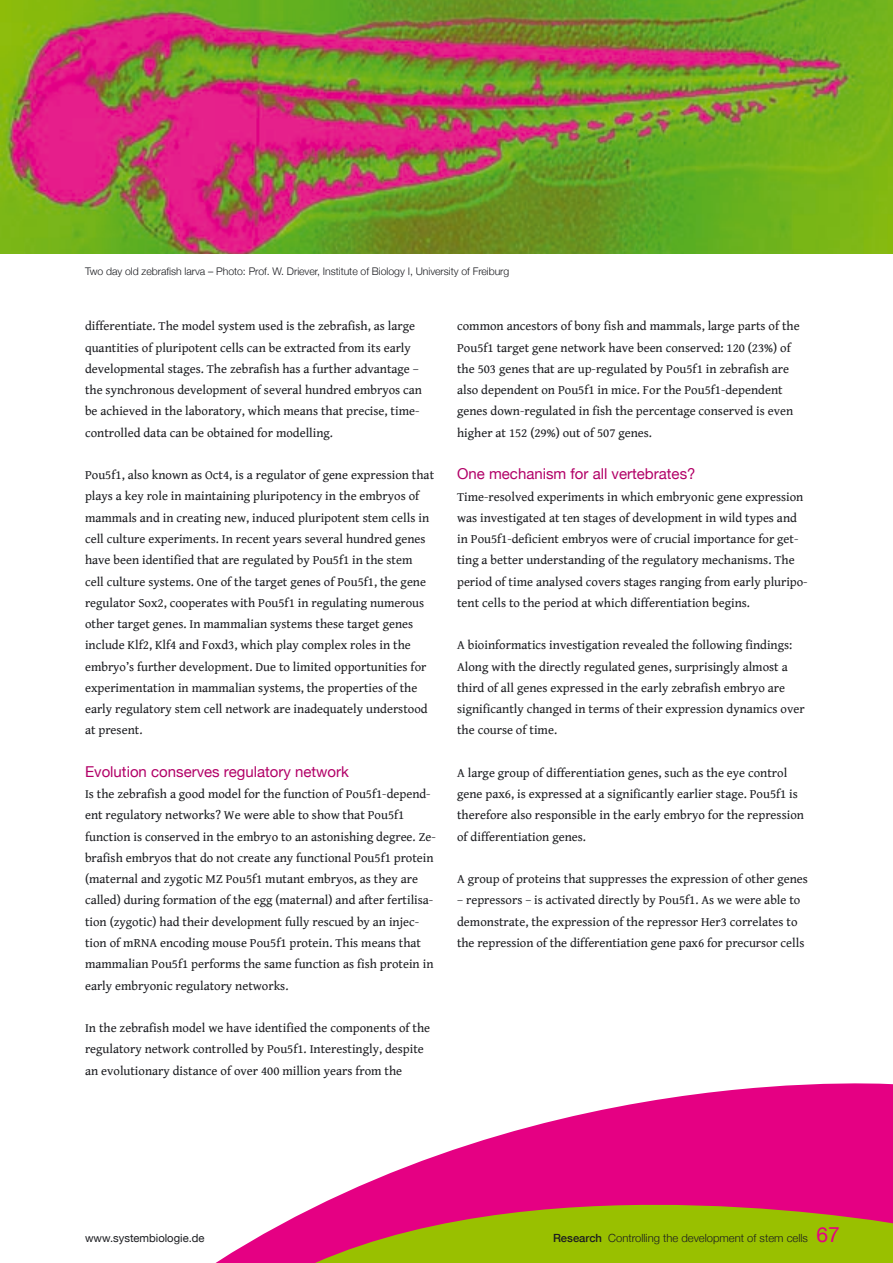
<style>
.page{position:relative;width:893px;height:1263px;background:#fff}
.page>*{position:absolute;margin:0;border:0;box-sizing:border-box;transform-origin:0 0}
.t1{font:15px "Helvetica Neue";color:#b20067}
.t2{font:12.75px/21.3px "Gentium Book Basic";color:#1b1c20}
.t3{font:300 11.25px "Helvetica Neue";color:#1b1c20}
.t4{font:11.25px "Helvetica Neue";color:#1b1c20}
.t5{font:300 10.5px "Helvetica Neue";letter-spacing:-.005em;color:#1b1c20}
.s1{font-weight:500}
.s2{font-weight:400;font-size:21px;color:#e50083}
</style>
<div class="page">
<svg style="left:424px;top:1083px;width:469px;height:77px;fill:#e50083"></svg>
<svg style="left:215px;top:1160px;width:678px;height:103px;background:#cc6c63"></svg>
<img style="left:0;top:0;width:893px;height:254px">
<p class="t5" style="left:85px;top:265px;width:426px">Two day old zebrafish larva – Photo: Prof. W. Driever, Institute of Biology I, University of Freiburg</p>
<p class="t2" style="left:85px;top:315px;width:339px">differentiate. The model system used is the zebrafish, as large quantities of pluripotent cells can be extracted from its early developmental stages. The zebrafish has a further advantage – the synchronous development of several hundred embryos can be achieved in the laboratory, which means that precise, time&shy;controlled data can be obtained for modelling.</p>
<p class="t2" style="left:85px;top:464px;width:351px">Pou5f1, also known as Oct4, is a regulator of gene expression that plays a key role in maintaining pluripotency in the embryos of mammals and in creating new, induced pluripotent stem cells in cell culture experiments. In recent years several hundred genes have been identified that are regulated by Pou5f1 in the stem cell culture systems. One of the target genes of Pou5f1, the gene regulator Sox2, cooperates with Pou5f1 in regulating numerous other target genes. In mammalian systems these target genes include Klf2, Klf4 and Foxd3, which play complex roles in the embryo’s further development. Due to limited opportunities for experimentation in mammalian systems, the properties of the early regulatory stem cell network are inadequately understood at present.</p>
<p class="t1" style="left:85px;top:763px;width:265px">Evolution conserves regulatory network</p>
<p class="t2" style="left:85px;top:783px;width:352px">Is the zebrafish a good model for the function of Pou5f1-depend&shy;ent regulatory networks? We were able to show that Pou5f1 function is conserved in the embryo to an astonishing degree. Ze&shy;brafish embryos that do not create any functional Pou5f1 protein (maternal and zygotic MZ Pou5f1 mutant embryos, as they are called) during formation of the egg (maternal) and after fertilisa&shy;tion (zygotic) had their development fully rescued by an injec&shy;tion of mRNA encoding mouse Pou5f1 protein. This means that mammalian Pou5f1 performs the same function as fish protein in early embryonic regulatory networks.</p>
<p class="t2" style="left:85px;top:1017px;width:347px">In the zebrafish model we have identified the components of the regulatory network controlled by Pou5f1. Interestingly, despite an evolutionary distance of over 400 million years from the</p>
<p class="t2" style="left:457px;top:315px;width:344px">common ancestors of bony fish and mammals, large parts of the Pou5f1 target gene network have been conserved: 120 (23%) of the 503 genes that are up-regulated by Pou5f1 in zebrafish are also dependent on Pou5f1 in mice. For the Pou5f1-dependent genes down-regulated in fish the percentage conserved is even higher at 152 (29%) out of 507 genes.</p>
<p class="t1" style="left:457px;top:465px;width:240px">One mechanism for all vertebrates?</p>
<p class="t2" style="left:457px;top:485px;width:352px">Time-resolved experiments in which embryonic gene expression was investigated at ten stages of development in wild types and in Pou5f1-deficient embryos were of crucial importance for get&shy;ting a better understanding of the regulatory mechanisms. The period of time analysed covers stages ranging from early pluripo&shy;tent cells to the period at which differentiation begins.</p>
<p class="t2" style="left:457px;top:634px;width:349px">A bioinformatics investigation revealed the following findings:<br>Along with the directly regulated genes, surprisingly almost a third of all genes expressed in the early zebrafish embryo are significantly changed in terms of their expression dynamics over the course of time.</p>
<p class="t2" style="left:457px;top:762px;width:348px">A large group of differentiation genes, such as the eye control gene pax6, is expressed at a significantly earlier stage. Pou5f1 is therefore also responsible in the early embryo for the repression of differentiation genes.</p>
<p class="t2" style="left:457px;top:868px;width:352px">A group of proteins that suppresses the expression of other genes</p>
<p class="t2" style="left:457px;top:889px;width:349px">– repressors – is activated directly by Pou5f1. As we were able to demonstrate, the expression of the repressor Her3 correlates to the repression of the differentiation gene pax6 for precursor cells</p>
<p class="t4" style="left:85px;top:1231px;width:121px">www.systembiologie.de</p>
<p class="t3" style="left:553px;top:1231px;width:288px"><span class="s1">Research</span> Controlling the development of stem cells <span class="s2">67</span></p>
</div>
